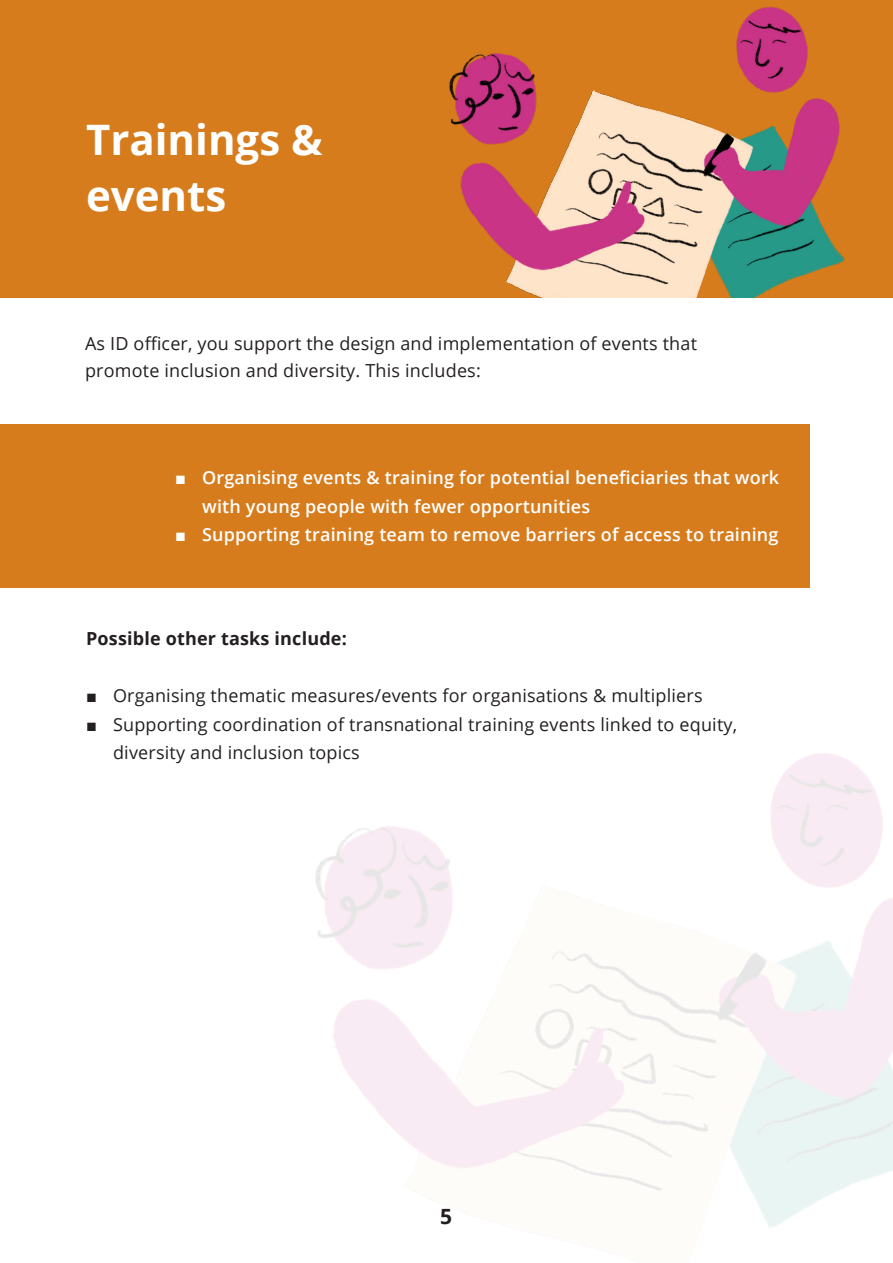
<style>
.page{position:relative;width:893px;height:1263px;background:#fff}
.page>*{position:absolute;margin:0;border:0;box-sizing:border-box;transform-origin:0 0}
.Estilo_de_parágrafo{font:700 42px/55.5px "Open Sans";color:#fff}
.t1{font:700 21px "Open Sans";color:#231f20}
.t2{font:18px/27px "Open Sans";letter-spacing:.01em;color:#231f20}
.t3{font:600 18px/28.5px "Open Sans";letter-spacing:.01em;color:#fff}
.t4{font:700 18px "Open Sans";letter-spacing:.01em;color:#231f20}
.s1{font-family:"Arial";font-weight:700}
</style>
<div class="page">
<div style="left:0;top:0;width:893px;height:297px;background:#d67c1c"></div>
<img style="left:449px;top:7px;width:396px;height:290px">
<div style="left:0;top:424px;width:809px;height:164px;background:#d67c1c"></div>
<p class="Estilo_de_parágrafo" style="left:86px;top:111px;width:238px">Trainings &amp; events</p>
<p class="t2" style="left:85px;top:329px;width:613px">As ID officer, you support the design and implementation of events that promote inclusion and diversity. This includes:</p>
<p class="t3" style="left:202px;top:463px;width:579px;text-indent:-27px"><span class="s1">■</span> Organising events &amp; training for potential beneficiaries that work with young people with fewer opportunities</p>
<p class="t3" style="left:175px;top:520px;width:605px"><span class="s1">■</span> Supporting training team to remove barriers of access to training</p>
<p class="t4" style="left:86px;top:626px;width:262px">Possible other tasks include:</p>
<p class="t2" style="left:86px;top:682px;width:618px"><span class="s1">■</span> Organising thematic measures/events for organisations &amp; multipliers</p>
<p class="t2" style="left:113px;top:709px;width:626px;line-height:28.5px;text-indent:-27px"><span class="s1">■</span> Supporting coordination of transnational training events linked to equity, diversity and inclusion topics</p>
<p class="t1" style="left:440px;top:1201px;width:13px">5</p>
</div>
